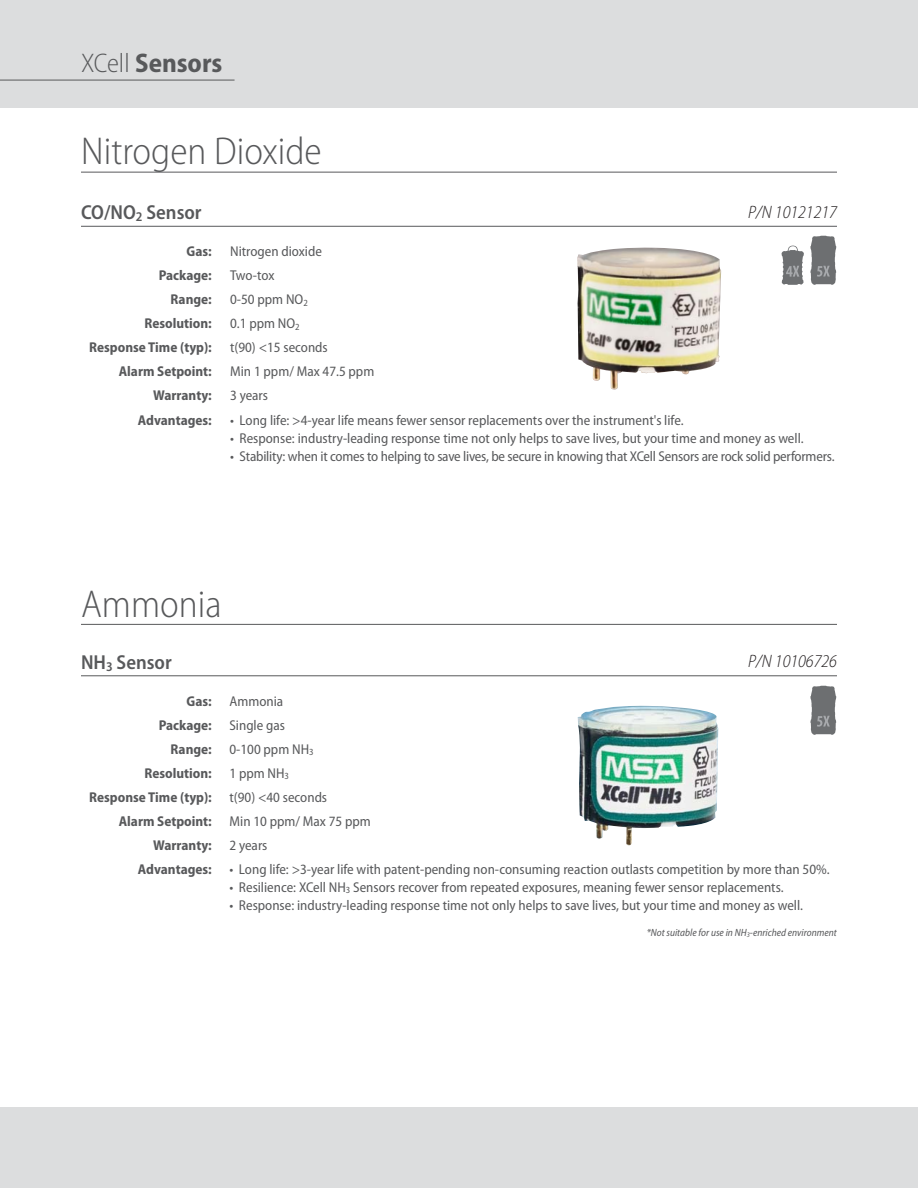
<style>
.page{position:relative;width:918px;height:1188px;background:#fff}
.page>*{position:absolute;margin:0;border:0;box-sizing:border-box;transform-origin:0 0}
.t1{font:300 semi-condensed 39px "Myriad Pro";color:#58595b}
.t2{font:700 semi-condensed 27px "Myriad Pro";color:#58595b}
.t3{font:600 semi-condensed 20.25px "Myriad Pro";color:#58595b}
.t4{font:italic 300 semi-condensed 18px "Myriad Pro";color:#231f20}
.t5{font:semi-condensed 14.25px "Myriad Pro";color:#58595b}
.t6{font:700 semi-condensed 14.25px "Myriad Pro";color:#58595b}
.t7{font:italic semi-condensed 10.5px "Myriad Pro";color:#58595b}
.s1{font-weight:300}
.s2{font-weight:700}
.s3{font-weight:400}
</style>
<div class="page">
<div style="left:0;top:1107px;width:918px;height:81px;background:#dcddde"></div>
<div style="left:0;top:0;width:918px;height:108px;background:#dcddde"></div>
<hr style="left:0;top:80px;width:235px;height:1px;background:#58595b">
<hr style="left:81px;top:675px;width:756px;height:1px;background:#58595b">
<hr style="left:81px;top:624px;width:756px;height:1px;background:#58595b">
<img style="left:578px;top:705px;width:140px;height:141px">
<hr style="left:81px;top:226px;width:756px;height:1px;background:#58595b">
<hr style="left:81px;top:172px;width:756px;height:1px;background:#58595b">
<img style="left:577px;top:247px;width:144px;height:143px">
<svg style="left:782px;top:246px;width:22px;height:39px"></svg>
<svg style="left:810px;top:236px;width:26px;height:49px"></svg>
<svg style="left:810px;top:686px;width:26px;height:49px"></svg>
<h2 class="t2" style="left:81px;top:53px;width:143px"><span class="s1">XCell</span> Sensors</h2>
<h1 class="t1" style="left:81px;top:136px;width:242px">Nitrogen Dioxide</h1>
<h3 class="t3" style="left:81px;top:200px;width:122px">CO/NO<sub>2</sub> Sensor</h3>
<p class="t6" style="left:187px;top:246px;width:27px">Gas:</p>
<p class="t5" style="left:230px;top:246px;width:93px">Nitrogen dioxide</p>
<p class="t6" style="left:159px;top:270px;width:55px">Package:</p>
<p class="t5" style="left:230px;top:270px;width:46px">Two-tox</p>
<p class="t6" style="left:171px;top:294px;width:43px">Range:</p>
<p class="t5" style="left:230px;top:294px;width:79px">0-50 ppm NO<sub>2</sub></p>
<p class="t6" style="left:144px;top:318px;width:69px">Resolution:</p>
<p class="t5" style="left:230px;top:318px;width:71px">0.1 ppm NO<sub>2</sub></p>
<p class="t6" style="left:89px;top:342px;width:124px">Response Time (typ):</p>
<p class="t5" style="left:230px;top:342px;width:99px">t(90) &lt;15 seconds</p>
<p class="t6" style="left:119px;top:366px;width:95px">Alarm Setpoint:</p>
<p class="t5" style="left:230px;top:366px;width:146px">Min 1 ppm/ Max 47.5 ppm</p>
<p class="t6" style="left:153px;top:390px;width:60px">Warranty:</p>
<p class="t5" style="left:230px;top:390px;width:40px">3 years</p>
<p class="t6" style="left:138px;top:414px;width:76px">Advantages:</p>
<p class="t5" style="left:230px;top:414px;width:455px">• Long life: &gt;4-year life means fewer sensor replacements over the instrument's life.</p>
<p class="t5" style="left:230px;top:432px;width:575px">• Response: industry-leading response time not only helps to save lives, but your time and money as well.</p>
<p class="t5" style="left:230px;top:450px;width:606px">• Stability: when it comes to helping to save lives, be secure in knowing that XCell Sensors are rock solid performers.</p>
<p class="t4" style="left:748px;top:205px;width:90px">P/N 10121217</p>
<h1 class="t1" style="left:81px;top:589px;width:142px">Ammonia</h1>
<h3 class="t3" style="left:81px;top:650px;width:92px">NH<sub>3</sub> Sensor</h3>
<p class="t4" style="left:748px;top:655px;width:90px">P/N 10106726</p>
<p class="t5" style="left:187px;top:696px;width:98px"><span class="s2">Gas:</span> Ammonia</p>
<p class="t5" style="left:159px;top:720px;width:128px"><span class="s2">Package:</span> Single gas</p>
<p class="t5" style="left:171px;top:744px;width:145px"><span class="s2">Range:</span> 0-100 ppm NH<sub>3</sub></p>
<p class="t6" style="left:144px;top:768px;width:146px">Resolution: <span class="s3">1 ppm NH</span><sub>3</sub></p>
<p class="t6" style="left:89px;top:792px;width:239px">Response Time (typ): <span class="s3">t(90) &lt;40 seconds</span></p>
<p class="t5" style="left:119px;top:816px;width:254px"><span class="s2">Alarm Setpoint:</span> Min 10 ppm/ Max 75 ppm</p>
<p class="t6" style="left:153px;top:840px;width:116px">Warranty: <span class="s3">2 years</span></p>
<p class="t5" style="left:138px;top:864px;width:693px"><span class="s2">Advantages:</span> • Long life: &gt;3-year life with patent-pending non-consuming reaction outlasts competition by more than 50%.</p>
<p class="t5" style="left:230px;top:882px;width:556px">• Resilience: XCell NH<sub>3</sub> Sensors recover from repeated exposures, meaning fewer sensor replacements.</p>
<p class="t5" style="left:230px;top:900px;width:575px">• Response: industry-leading response time not only helps to save lives, but your time and money as well.</p>
<p class="t7" style="left:647px;top:929px;width:192px">*Not suitable for use in NH<sub>3</sub>-enriched environment</p>
</div>
